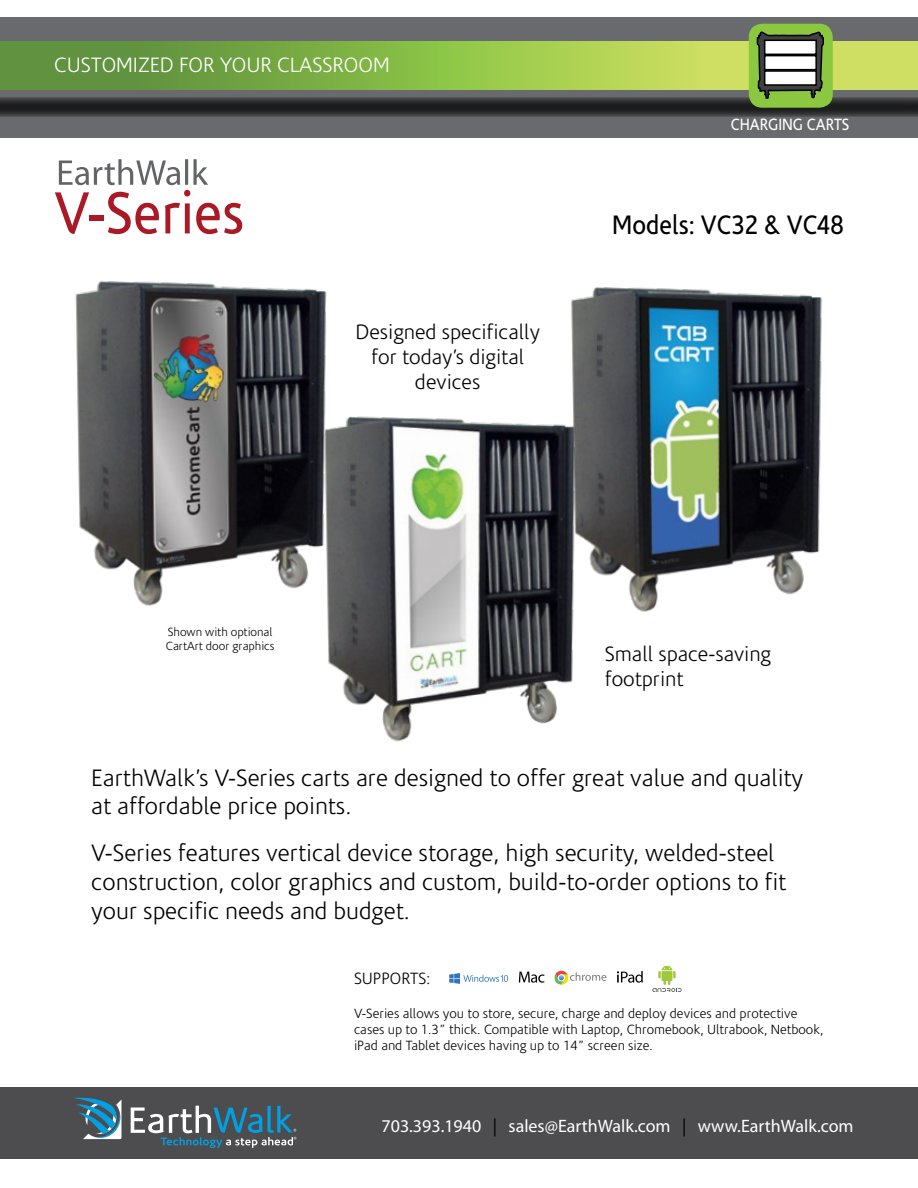
<style>
.page{position:relative;width:918px;height:1188px;background:#fff}
.page>*{position:absolute;margin:0;border:0;box-sizing:border-box;transform-origin:0 0}
.t1{font:60px "Corisande";color:#aa1926;scale:.9 1}
.t2{font:27px "Corisande";color:#000;scale:.9 1}
.t3{font:300 24px/28.8px "Corisande";color:#000}
.t4{font:300 21px/25.2px "Corisande";color:#000}
.t5{font:300 21px "Corisande";color:#fff}
.t6{font:18px "Myriad Pro";color:#fff}
.t7{font:16.5px "Corisande";color:#fff;scale:.9 1}
.t8{font:300 16.5px "Corisande";color:#000}
.t9{font:300 13.5px/16.2px "Corisande";color:#000}
.t10{font:300 12px/14.4px "Corisande";color:#000}
.s1{color:#000}
</style>
<div class="page">
<div style="left:0;top:17px;width:918px;height:121px;background:#696a6d"></div>
<svg style="left:0;top:41px;width:918px;height:49px;background:#91ba4c"></svg>
<svg style="left:0;top:97px;width:918px;height:20px;background:#2f2f30"></svg>
<div style="left:749px;top:24px;width:84px;height:84px;background:#8cc740;border-radius:14px"></div>
<div style="left:0;top:1087px;width:918px;height:71px;background:#4d4d4f"></div>
<svg style="left:757px;top:32px;width:67px;height:66px"></svg>
<div style="left:764px;top:40px;width:53px;height:15px;background:#fff;border:2px solid #000101"></div>
<div style="left:764px;top:55px;width:53px;height:15px;background:#fff;border:2px solid #000101"></div>
<div style="left:764px;top:70px;width:53px;height:16px;background:#fff;border:2px solid #000101"></div>
<svg style="left:73px;top:1097px;width:48px;height:42px"></svg>
<svg style="left:131px;top:1106px;width:165px;height:42px"></svg>
<svg style="left:59px;top:159px;width:149px;height:26px"></svg>
<svg style="left:554px;top:971px;width:52px;height:14px"></svg>
<svg style="left:652px;top:964px;width:30px;height:28px"></svg>
<svg style="left:617px;top:971px;width:26px;height:12px"></svg>
<svg style="left:519px;top:972px;width:25px;height:11px"></svg>
<svg style="left:449px;top:973px;width:59px;height:11px"></svg>
<img style="left:571px;top:287px;width:252px;height:325px">
<img style="left:75px;top:281px;width:252px;height:325px">
<img style="left:308px;top:399px;width:292px;height:343px">
<p class="t5" style="left:54px;top:53px;width:337px">CUSTOMIZED FOR YOUR CLASSROOM</p>
<h1 class="t1" style="left:54px;top:180px;width:213px">V-Series</h1>
<p class="t4" style="left:356px;top:319px;width:186px;text-align:center">Designed specifically for today’s digital devices</p>
<p class="t7" style="left:731px;top:115px;width:133px">CHARGING CARTS</p>
<p class="t2" style="left:612px;top:210px;width:259px">Models: VC32 &amp; VC48</p>
<p class="t10" style="left:166px;top:625px;width:110px">Shown with optional<br>CartArt door graphics</p>
<p class="t4" style="left:605px;top:642px;width:168px">Small space-saving footprint</p>
<p class="t3" style="left:91px;top:764px;width:714px">EarthWalk’s V-Series carts are designed to offer great value and quality at affordable price points.</p>
<p class="t3" style="left:91px;top:839px;width:697px">V-Series features vertical device storage, high security, welded-steel construction, color graphics and custom, build-to-order options to fit your specific needs and budget.</p>
<p class="t8" style="left:354px;top:970px;width:78px">SUPPORTS:</p>
<p class="t9" style="left:354px;top:1006px;width:471px">V-Series allows you to store, secure, charge and deploy devices and protective cases up to 1.3” thick. Compatible with Laptop, Chromebook, Ultrabook, Netbook, iPad and Tablet devices having up to 14” screen size.</p>
<p class="t6" style="left:382px;top:1116px;width:474px">703.393.1940 <span class="s1">|</span> sales@EarthWalk.com <span class="s1">|</span> www.EarthWalk.com</p>
</div>
